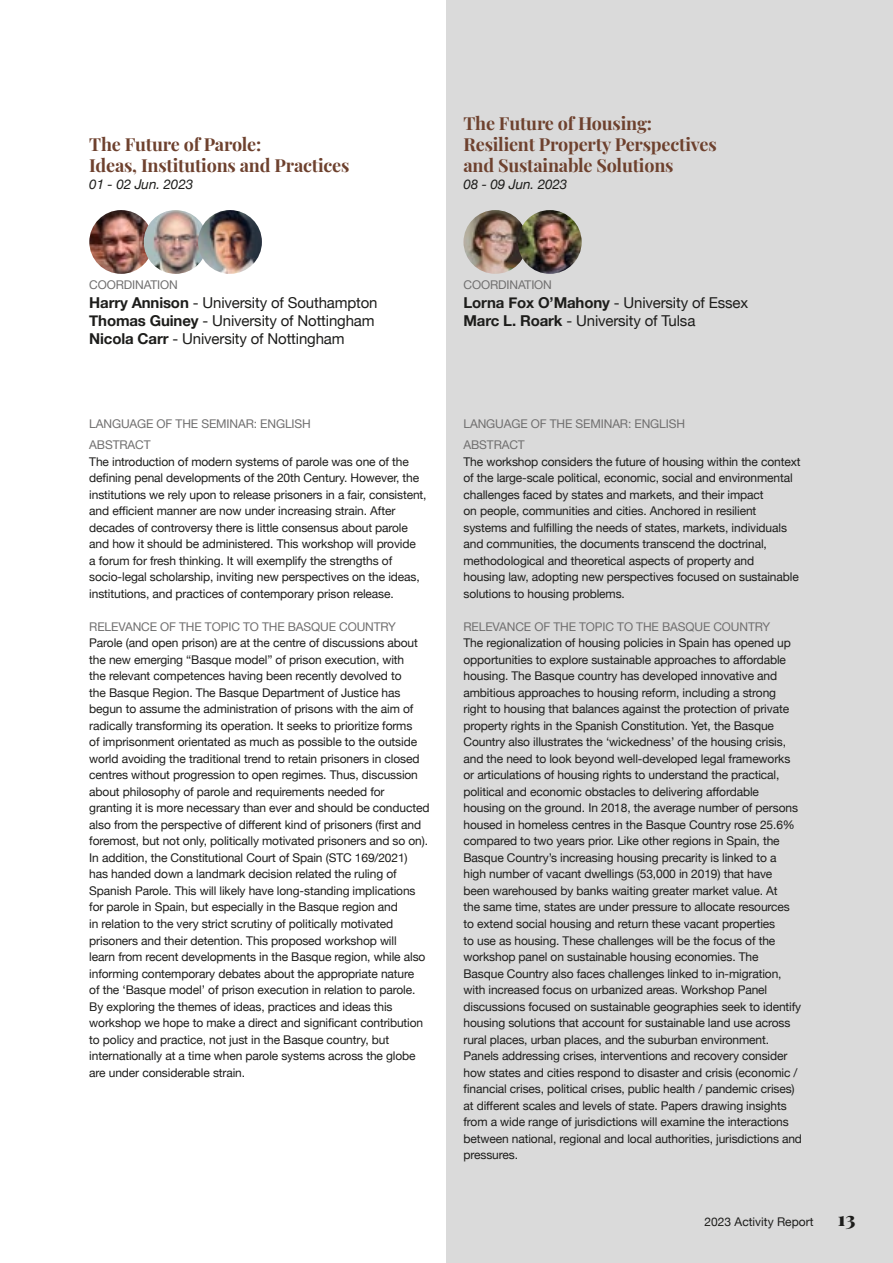
<style>
.page{position:relative;width:893px;height:1263px;background:#fff}
.page>*{position:absolute;margin:0;border:0;box-sizing:border-box;transform-origin:0 0}
.t1{font:700 18px/21px "Playfair Display";letter-spacing:-.01em;color:#6e412e}
.t2{font:15px/18px "Helvetica Neue";letter-spacing:-.01em;color:#1d1d1b}
.t3{font:italic 13.5px "Helvetica Neue";letter-spacing:-.01em;color:#1d1d1b}
.t4{font:12px/16.5px "Helvetica Neue";letter-spacing:-.01em;color:#1d1d1b}
.t5{font:12px "Helvetica Neue";letter-spacing:-.01em;color:#706f6f}
.s1{font-weight:700}
.s2{font-family:"Playfair Display";font-weight:900;font-size:19.5px}
</style>
<div class="page">
<div style="left:446px;top:0;width:447px;height:1263px;background:#dadada"></div>
<img style="left:89px;top:210px;width:64px;height:64px;border-radius:32px">
<img style="left:463px;top:210px;width:64px;height:64px;border-radius:32px">
<img style="left:144px;top:210px;width:63px;height:64px;border-radius:32px">
<img style="left:518px;top:210px;width:64px;height:64px;border-radius:32px">
<img style="left:198px;top:210px;width:64px;height:64px;border-radius:32px">
<h1 class="t1" style="left:89px;top:132px;width:262px">The Future of Parole:<br>Ideas, Institutions and Practices</h1>
<h1 class="t1" style="left:463px;top:111px;width:255px">The Future of Housing:<br>Resilient Property Perspectives and Sustainable Solutions</h1>
<p class="t3" style="left:89px;top:175px;width:105px">01 - 02 Jun. 2023</p>
<p class="t3" style="left:463px;top:175px;width:105px">08 - 09 Jun. 2023</p>
<p class="t5" style="left:89px;top:276px;width:90px">COORDINATION</p>
<p class="t5" style="left:463px;top:276px;width:90px">COORDINATION</p>
<p class="t2" style="left:89px;top:295px;width:290px"><span class="s1">Harry Annison</span> - University of Southampton<br><span class="s1">Thomas Guiney</span> - University of Nottingham<br><span class="s1">Nicola Carr</span> - University of Nottingham</p>
<p class="t2" style="left:463px;top:295px;width:286px"><span class="s1">Lorna Fox O’Mahony</span> - University of Essex<br><span class="s1">Marc L. Roark</span> - University of Tulsa</p>
<p class="t5" style="left:89px;top:415px;width:223px">LANGUAGE OF THE SEMINAR: ENGLISH</p>
<p class="t5" style="left:463px;top:415px;width:223px">LANGUAGE OF THE SEMINAR: ENGLISH</p>
<p class="t5" style="left:89px;top:436px;width:63px">ABSTRACT</p>
<p class="t4" style="left:89px;top:454px;width:339px">The introduction of modern systems of parole was one of the defining penal developments of the 20th Century. However, the institutions we rely upon to release prisoners in a fair, consistent, and efficient manner are now under increasing strain. After decades of controversy there is little consensus about parole and how it should be administered. This workshop will provide<br>a forum for fresh thinking. It will exemplify the strengths of socio-legal scholarship, inviting new perspectives on the ideas, institutions, and practices of contemporary prison release.</p>
<p class="t5" style="left:89px;top:618px;width:308px">RELEVANCE OF THE TOPIC TO THE BASQUE COUNTRY</p>
<p class="t4" style="left:89px;top:636px;width:342px">Parole (and open prison) are at the centre of discussions about the new emerging “Basque model” of prison execution, with<br>the relevant competences having been recently devolved to<br>the Basque Region. The Basque Department of Justice has begun to assume the administration of prisons with the aim of radically transforming its operation. It seeks to prioritize forms<br>of imprisonment orientated as much as possible to the outside world avoiding the traditional trend to retain prisoners in closed centres without progression to open regimes. Thus, discussion about philosophy of parole and requirements needed for granting it is more necessary than ever and should be conducted also from the perspective of different kind of prisoners (first and foremost, but not only, politically motivated prisoners and so on).<br>In addition, the Constitutional Court of Spain (STC 169/2021) has handed down a landmark decision related the ruling of Spanish Parole. This will likely have long-standing implications for parole in Spain, but especially in the Basque region and<br>in relation to the very strict scrutiny of politically motivated prisoners and their detention. This proposed workshop will<br>learn from recent developments in the Basque region, while also informing contemporary debates about the appropriate nature<br>of the ‘Basque model’ of prison execution in relation to parole.<br>By exploring the themes of ideas, practices and ideas this workshop we hope to make a direct and significant contribution to policy and practice, not just in the Basque country, but internationally at a time when parole systems across the globe are under considerable strain.</p>
<p class="t5" style="left:463px;top:436px;width:63px">ABSTRACT</p>
<p class="t4" style="left:463px;top:454px;width:339px">The workshop considers the future of housing within the context of the large-scale political, economic, social and environmental challenges faced by states and markets, and their impact<br>on people, communities and cities. Anchored in resilient systems and fulfilling the needs of states, markets, individuals and communities, the documents transcend the doctrinal, methodological and theoretical aspects of property and<br>housing law, adopting new perspectives focused on sustainable solutions to housing problems.</p>
<p class="t5" style="left:463px;top:618px;width:308px">RELEVANCE OF THE TOPIC TO THE BASQUE COUNTRY</p>
<p class="t4" style="left:463px;top:636px;width:340px">The regionalization of housing policies in Spain has opened up opportunities to explore sustainable approaches to affordable housing. The Basque country has developed innovative and ambitious approaches to housing reform, including a strong right to housing that balances against the protection of private property rights in the Spanish Constitution. Yet, the Basque Country also illustrates the ‘wickedness’ of the housing crisis, and the need to look beyond well-developed legal frameworks or articulations of housing rights to understand the practical, political and economic obstacles to delivering affordable housing on the ground. In 2018, the average number of persons housed in homeless centres in the Basque Country rose 25.6% compared to two years prior. Like other regions in Spain, the Basque Country’s increasing housing precarity is linked to a<br>high number of vacant dwellings (53,000 in 2019) that have<br>been warehoused by banks waiting greater market value. At<br>the same time, states are under pressure to allocate resources to extend social housing and return these vacant properties<br>to use as housing. These challenges will be the focus of the workshop panel on sustainable housing economies. The<br>Basque Country also faces challenges linked to in-migration, with increased focus on urbanized areas. Workshop Panel discussions focused on sustainable geographies seek to identify housing solutions that account for sustainable land use across rural places, urban places, and the suburban environment.<br>Panels addressing crises, interventions and recovery consider how states and cities respond to disaster and crisis (economic / financial crises, political crises, public health / pandemic crises) at different scales and levels of state. Papers drawing insights from a wide range of jurisdictions will examine the interactions between national, regional and local authorities, jurisdictions and pressures.</p>
<p class="t4" style="left:704px;top:1214px;width:152px">2023 Activity Report <span class="s2">13</span></p>
</div>
